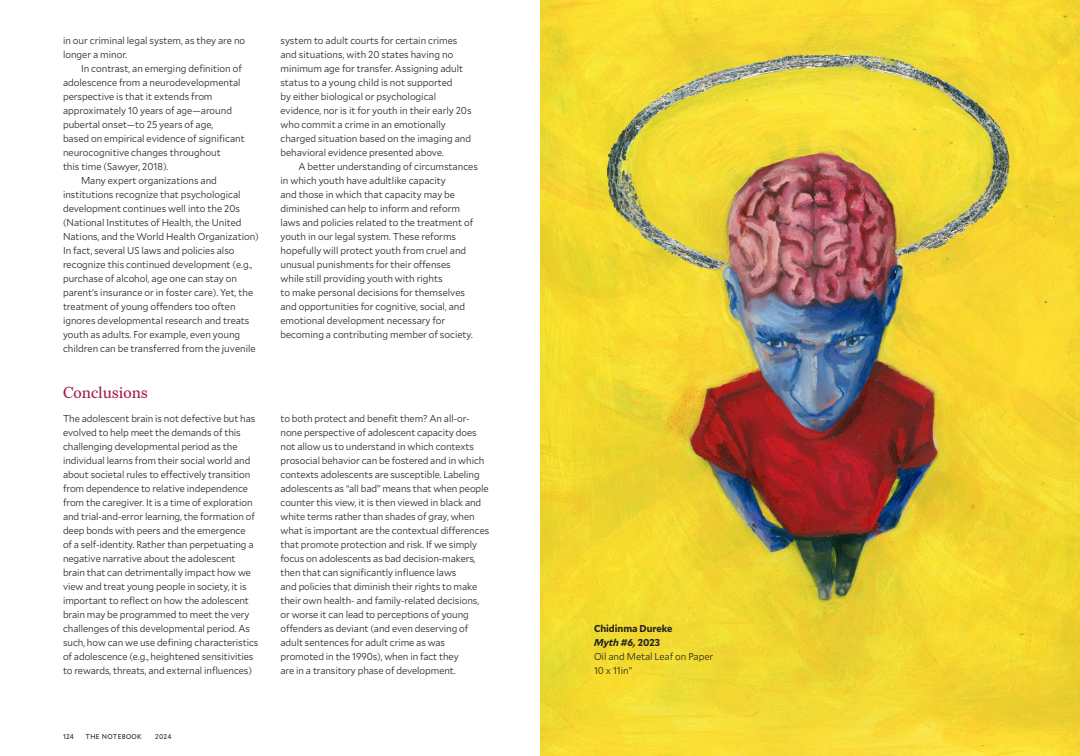
<style>
.page{position:relative;width:1080px;height:756px;background:#fff}
.page>*{position:absolute;margin:0;border:0;box-sizing:border-box;transform-origin:0 0}
.t1{font:16px "Redaction";color:#a41c42}
.t2{font:300 10px/14px "Mallory Compact";letter-spacing:-.005em;color:#231f20}
.t3{font:700 10px/14px "Mallory Compact";color:#231f20}
.t4{font:7px "Mallory Compact";letter-spacing:.04em;color:#231f20}
.s1{font-style:italic}
</style>
<div class="page">
<img style="left:540px;top:0;width:540px;height:756px">
<p class="t2" style="left:63px;top:33px;width:184px">in our criminal legal system, as they are no longer a minor.</p>
<p class="t2" style="left:63px;top:61px;width:183px;text-indent:18px">In contrast, an emerging definition of adolescence from a neurodevelopmental perspective is that it extends from approximately 10 years of age—around pubertal onset—to 25 years of age,<br>based on empirical evidence of significant neurocognitive changes throughout<br>this time (Sawyer, 2018).</p>
<p class="t2" style="left:63px;top:173px;width:197px;text-indent:18px">Many expert organizations and institutions recognize that psychological development continues well into the 20s (National Institutes of Health, the United Nations, and the World Health Organization)<br>In fact, several US laws and policies also recognize this continued development (e.g., purchase of alcohol, age one can stay on parent’s insurance or in foster care). Yet, the treatment of young offenders too often ignores developmental research and treats youth as adults. For example, even young children can be transferred from the juvenile</p>
<p class="t1" style="left:63px;top:383px;width:86px">Conclusions</p>
<p class="t2" style="left:63px;top:411px;width:197px">The adolescent brain is not defective but has evolved to help meet the demands of this challenging developmental period as the individual learns from their social world and about societal rules to effectively transition from dependence to relative independence from the caregiver. It is a time of exploration and trial-and-error learning, the formation of deep bonds with peers and the emergence<br>of a self-identity. Rather than perpetuating a negative narrative about the adolescent brain that can detrimentally impact how we view and treat young people in society, it is important to reflect on how the adolescent brain may be programmed to meet the very challenges of this developmental period. As such, how can we use defining characteristics of adolescence (e.g., heightened sensitivities to rewards, threats, and external influences)</p>
<p class="t2" style="left:280px;top:33px;width:193px">system to adult courts for certain crimes and situations, with 20 states having no minimum age for transfer. Assigning adult status to a young child is not supported<br>by either biological or psychological evidence, nor is it for youth in their early 20s who commit a crime in an emotionally charged situation based on the imaging and behavioral evidence presented above.</p>
<p class="t2" style="left:280px;top:159px;width:199px;text-indent:18px">A better understanding of circumstances in which youth have adultlike capacity<br>and those in which that capacity may be diminished can help to inform and reform laws and policies related to the treatment of youth in our legal system. These reforms hopefully will protect youth from cruel and unusual punishments for their offenses<br>while still providing youth with rights<br>to make personal decisions for themselves and opportunities for cognitive, social, and emotional development necessary for becoming a contributing member of society.</p>
<p class="t2" style="left:280px;top:411px;width:210px">to both protect and benefit them? An all-or&shy;none perspective of adolescent capacity does not allow us to understand in which contexts prosocial behavior can be fostered and in which contexts adolescents are susceptible. Labeling adolescents as “all bad” means that when people counter this view, it is then viewed in black and white terms rather than shades of gray, when what is important are the contextual differences that promote protection and risk. If we simply focus on adolescents as bad decision-makers, then that can significantly influence laws<br>and policies that diminish their rights to make their own health- and family-related decisions, or worse it can lead to perceptions of young offenders as deviant (and even deserving of adult sentences for adult crime as was promoted in the 1990s), when in fact they<br>are in a transitory phase of development.</p>
<p class="t4" style="left:63px;top:731px;width:12px">124</p>
<p class="t4" style="left:86px;top:731px;width:58px">THE NOTEBOOK</p>
<p class="t4" style="left:155px;top:731px;width:18px">2024</p>
<p class="t3" style="left:594px;top:621px;width:80px">Chidinma Dureke<br><span class="s1">Myth #6,</span> 2023</p>
<p class="t2" style="left:594px;top:649px;width:121px">Oil and Metal Leaf on Paper</p>
<p class="t2" style="left:594px;top:663px;width:40px">10 x 11in”</p>
</div>
